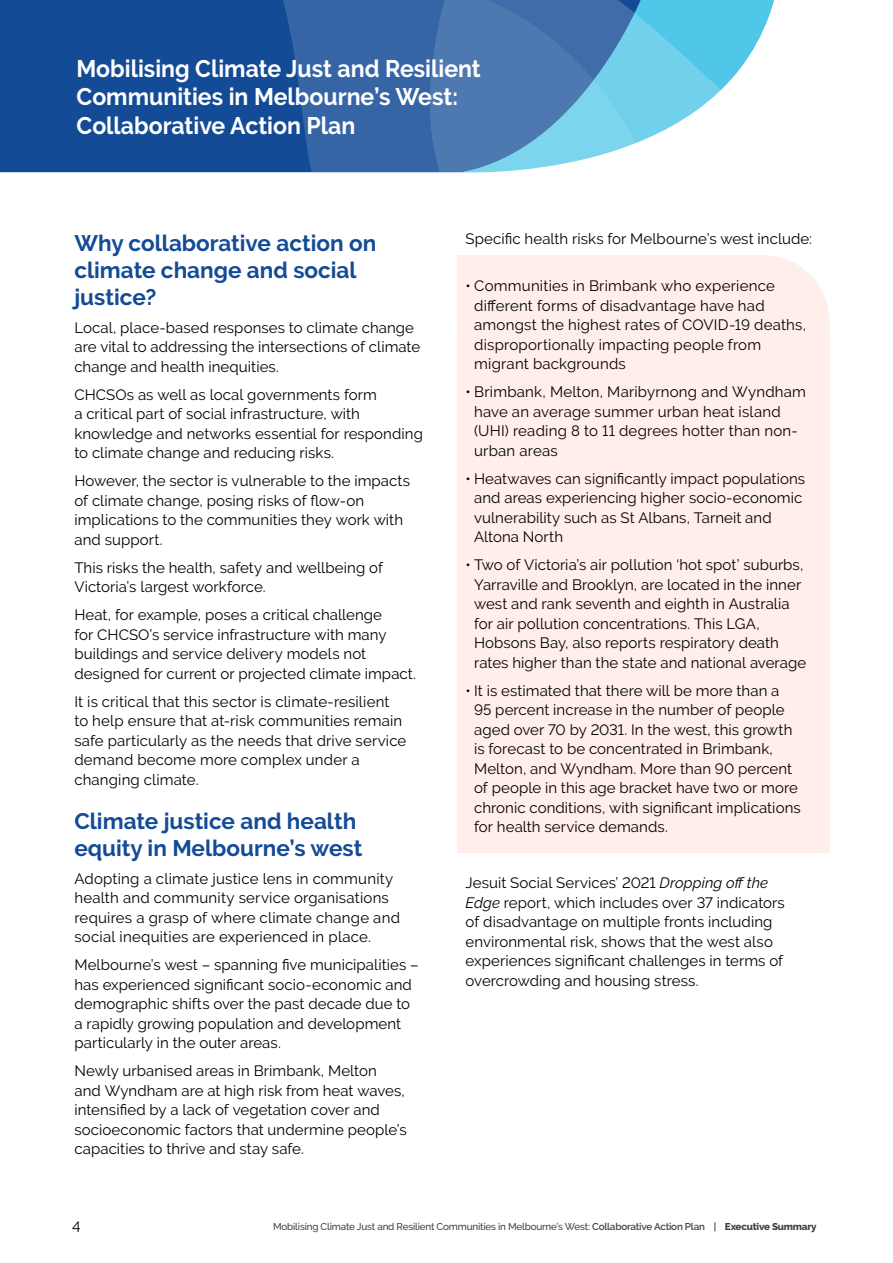
<style>
.page{position:relative;width:893px;height:1263px;background:#fff}
.page>*{position:absolute;margin:0;border:0;box-sizing:border-box;transform-origin:0 0}
.t1{font:700 24px/28.8px "Raleway";color:#fff;scale:.96 1}
.t2{font:700 22.5px/27px "Raleway";color:#134b96}
.t3{font:15px/19.5px "Raleway";letter-spacing:.005em;color:#000}
.t4{font:500 9.9px "Raleway";letter-spacing:-.02em;color:#414042}
.s1{font-style:italic}
.s2{font-weight:600}
.s3{font-weight:800}
</style>
<div class="page">
<div style="left:457px;top:255px;width:372px;height:66px;background:#ffeee9"></div>
<div style="left:457px;top:321px;width:372px;height:531px;background:#ffeee9"></div>
<div style="left:0;top:0;width:266px;height:172px;background:#134b96"></div>
<svg style="left:266px;top:0;width:182px;height:173px;fill:#3565a5"></svg>
<svg style="left:448px;top:0;width:326px;height:173px"></svg>
<h1 class="t1" style="left:77px;top:54px;width:423px">Mobilising Climate Just and Resilient<br>Communities in Melbourne’s West:<br>Collaborative Action Plan</h1>
<h2 class="t2" style="left:74px;top:229px;width:303px">Why collaborative action on climate change and social justice?</h2>
<p class="t3" style="left:74px;top:318px;width:347px">Local, place-based responses to climate change are vital to addressing the intersections of climate change and health inequities.</p>
<p class="t3" style="left:74px;top:385px;width:350px">CHCSOs as well as local governments form<br>a critical part of social infrastructure, with knowledge and networks essential for responding to climate change and reducing risks.</p>
<p class="t3" style="left:74px;top:471px;width:337px">However, the sector is vulnerable to the impacts of climate change, posing risks of flow-on implications to the communities they work with and support.</p>
<p class="t3" style="left:74px;top:558px;width:310px">This risks the health, safety and wellbeing of<br>Victoria’s largest workforce.</p>
<p class="t3" style="left:74px;top:605px;width:343px">Heat, for example, poses a critical challenge<br>for CHCSO’s service infrastructure with many buildings and service delivery models not designed for current or projected climate impact.</p>
<p class="t3" style="left:74px;top:692px;width:333px">It is critical that this sector is climate-resilient to help ensure that at-risk communities remain safe particularly as the needs that drive service demand become more complex under a changing climate.</p>
<h2 class="t2" style="left:74px;top:807px;width:289px">Climate justice and health equity in Melbourne’s west</h2>
<p class="t3" style="left:74px;top:869px;width:327px">Adopting a climate justice lens in community health and community service organisations requires a grasp of where climate change and social inequities are experienced in place.</p>
<p class="t3" style="left:74px;top:955px;width:346px">Melbourne’s west – spanning five municipalities – has experienced significant socio-economic and demographic shifts over the past decade due to a rapidly growing population and development particularly in the outer areas.</p>
<p class="t3" style="left:74px;top:1061px;width:334px">Newly urbanised areas in Brimbank, Melton and Wyndham are at high risk from heat waves, intensified by a lack of vegetation cover and socioeconomic factors that undermine people’s capacities to thrive and stay safe.</p>
<p class="t3" style="left:466px;top:229px;width:348px">Specific health risks for Melbourne’s west include:</p>
<p class="t3" style="left:474px;top:276px;width:334px;text-indent:-9px">• Communities in Brimbank who experience different forms of disadvantage have had amongst the highest rates of COVID-19 deaths, disproportionally impacting people from migrant backgrounds</p>
<p class="t3" style="left:474px;top:382px;width:333px;text-indent:-9px">• Brimbank, Melton, Maribyrnong and Wyndham have an average summer urban heat island (UHI) reading 8 to 11 degrees hotter than non&shy;urban areas</p>
<p class="t3" style="left:474px;top:469px;width:333px;text-indent:-9px">• Heatwaves can significantly impact populations and areas experiencing higher socio-economic vulnerability such as St Albans, Tarneit and Altona North</p>
<p class="t3" style="left:474px;top:555px;width:334px;text-indent:-9px">• Two of Victoria’s air pollution ‘hot spot’ suburbs, Yarraville and Brooklyn, are located in the inner west and rank seventh and eighth in Australia for air pollution concentrations. This LGA, Hobsons Bay, also reports respiratory death rates higher than the state and national average</p>
<p class="t3" style="left:474px;top:681px;width:328px;text-indent:-9px">• It is estimated that there will be more than a<br>95 percent increase in the number of people aged over 70 by 2031. In the west, this growth is forecast to be concentrated in Brimbank, Melton, and Wyndham. More than 90 percent of people in this age bracket have two or more chronic conditions, with significant implications for health service demands.</p>
<p class="t3" style="left:466px;top:873px;width:321px">Jesuit Social Services’ 2021 <span class="s1">Dropping off the Edge</span> report, which includes over 37 indicators of disadvantage on multiple fronts including environmental risk, shows that the west also experiences significant challenges in terms of overcrowding and housing stress.</p>
<p class="t3" style="left:72px;top:1217px;width:10px">4</p>
<p class="t4" style="left:273px;top:1220px;width:545px">Mobilising Climate Just and Resilient Communities in Melbourne’s West: <span class="s2">Collaborative Action Plan |</span> <span class="s3">Executive Summary</span></p>
</div>
